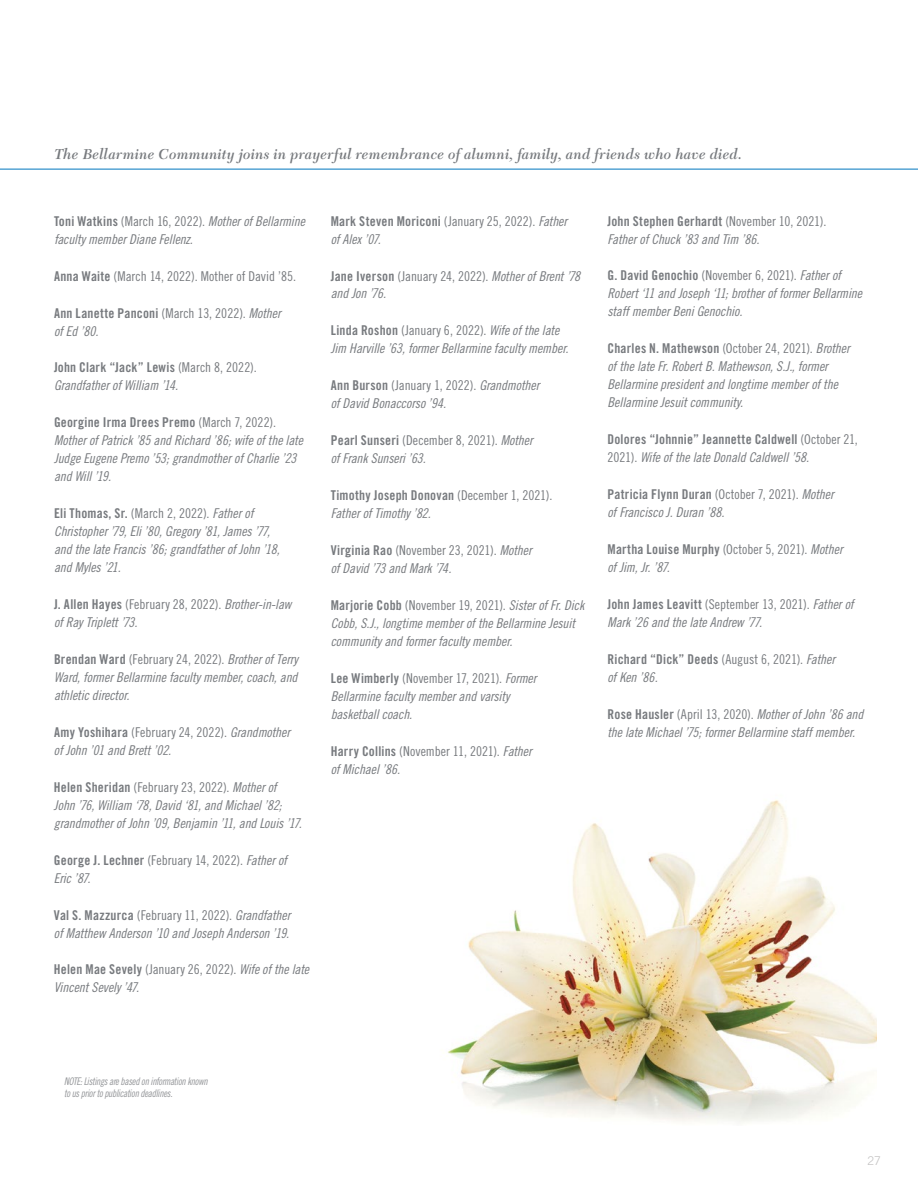
<style>
.page{position:relative;width:918px;height:1188px;background:#fff}
.page>*{position:absolute;margin:0;border:0;box-sizing:border-box;transform-origin:0 0}
.t1{font:italic 600 15px "New Caledonia LT Std";letter-spacing:.01em;color:#777a7e}
.t2{font:13.5px/18px "Trade Gothic LT Std Cn 18 Obl";letter-spacing:-.01em;color:#777a7e}
.t3{font:13.5px "Trade Gothic LT Std Cn 18";color:#777a7e}
.t4{font:13.5px "Trade Gothic LT Std Bd Cn 20";letter-spacing:.015em;color:#777a7e}
.t5{font:300 12px "Trade Gothic LT Std";color:#c0bfbf}
.t6{font:10.5px/12px "Trade Gothic LT Std Cn 18 Obl";letter-spacing:-.03em;color:#939598;scale:.9 1}
.s1{font-family:"Trade Gothic LT Std Bd Cn 20"}
.s2{font-family:"Trade Gothic LT Std Cn 18"}
.s3{font-family:"Trade Gothic LT Std Cn 18 Obl"}
</style>
<div class="page">
<img style="left:447px;top:800px;width:430px;height:323px">
<hr style="left:0;top:169px;width:918px;height:1px;background:#0077be">
<p class="t1" style="left:54px;top:146px;width:689px">The Bellarmine Community joins in prayerful remembrance of alumni, family, and friends who have died.</p>
<p class="t2" style="left:54px;top:212px;width:253px"><span class="s1">Toni Watkins</span> <span class="s2">(March 16, 2022).</span> Mother of Bellarmine faculty member Diane Fellenz.</p>
<p class="t3" style="left:54px;top:268px;width:244px"><span class="s1">Anna Waite</span> (March 14, 2022). Mother of David ’85.</p>
<p class="t4" style="left:54px;top:305px;width:229px">Ann Lanette Panconi <span class="s2">(March 13, 2022).</span> <span class="s3">Mother</span></p>
<p class="t2" style="left:54px;top:322px;width:46px">of Ed ’80.</p>
<p class="t4" style="left:54px;top:359px;width:204px">John Clark “Jack” Lewis <span class="s2">(March 8, 2022).</span></p>
<p class="t2" style="left:54px;top:377px;width:126px">Grandfather of William ’14.</p>
<p class="t4" style="left:54px;top:414px;width:224px">Georgine Irma Drees Premo <span class="s2">(March 7, 2022).</span></p>
<p class="t2" style="left:54px;top:432px;width:250px">Mother of Patrick ’85 and Richard ’86; wife of the late<br>Judge Eugene Premo ’53; grandmother of Charlie ’23 and Will ’19.</p>
<p class="t3" style="left:54px;top:505px;width:201px"><span class="s1">Eli Thomas, Sr.</span> (March 2, 2022). <span class="s3">Father of</span></p>
<p class="t2" style="left:54px;top:523px;width:227px">Christopher ’79, Eli ’80, Gregory ’81, James ’77, and the late Francis ’86; grandfather of John ’18, and Myles ’21.</p>
<p class="t3" style="left:54px;top:596px;width:239px"><span class="s1">J. Allen Hayes</span> (February 28, 2022). <span class="s3">Brother-in-law</span></p>
<p class="t2" style="left:54px;top:614px;width:85px">of Ray Triplett ’73.</p>
<p class="t3" style="left:54px;top:651px;width:246px"><span class="s1">Brendan Ward</span> (February 24, 2022). <span class="s3">Brother of Terry</span></p>
<p class="t2" style="left:54px;top:668px;width:245px">Ward, former Bellarmine faculty member, coach, and athletic director.</p>
<p class="t3" style="left:54px;top:724px;width:238px"><span class="s1">Amy Yoshihara</span> (February 24, 2022). <span class="s3">Grandmother</span></p>
<p class="t2" style="left:54px;top:741px;width:119px">of John ’01 and Brett ’02.</p>
<p class="t3" style="left:54px;top:779px;width:224px"><span class="s1">Helen Sheridan</span> (February 23, 2022). <span class="s3">Mother of</span></p>
<p class="t2" style="left:54px;top:796px;width:249px">John ’76, William ‘78, David ‘81, and Michael ’82; grandmother of John ’09, Benjamin ’11, and Louis ’17.</p>
<p class="t3" style="left:54px;top:852px;width:235px"><span class="s1">George J. Lechner</span> (February 14, 2022). <span class="s3">Father of</span></p>
<p class="t2" style="left:54px;top:869px;width:38px">Eric ’87.</p>
<p class="t3" style="left:54px;top:907px;width:238px"><span class="s1">Val S. Mazzurca</span> (February 11, 2022). <span class="s3">Grandfather</span></p>
<p class="t2" style="left:54px;top:924px;width:237px">of Matthew Anderson ’10 and Joseph Anderson ’19.</p>
<p class="t3" style="left:54px;top:962px;width:257px"><span class="s1">Helen Mae Sevely</span> (January 26, 2022). <span class="s3">Wife of the late</span></p>
<p class="t2" style="left:54px;top:979px;width:87px">Vincent Sevely ’47.</p>
<p class="t4" style="left:331px;top:213px;width:238px">Mark Steven Moriconi <span class="s2">(January 25, 2022).</span> <span class="s3">Father</span></p>
<p class="t2" style="left:331px;top:230px;width:52px">of Alex ’07.</p>
<p class="t3" style="left:331px;top:268px;width:251px"><span class="s1">Jane Iverson</span> (January 24, 2022). <span class="s3">Mother of Brent ’78</span></p>
<p class="t2" style="left:331px;top:285px;width:57px">and Jon ’76.</p>
<p class="t3" style="left:331px;top:323px;width:230px"><span class="s1">Linda Roshon</span> (January 6, 2022). <span class="s3">Wife of the late</span></p>
<p class="t2" style="left:331px;top:340px;width:239px">Jim Harville ’63, former Bellarmine faculty member.</p>
<p class="t3" style="left:331px;top:377px;width:210px"><span class="s1">Ann Burson</span> (January 1, 2022). <span class="s3">Grandmother</span></p>
<p class="t2" style="left:331px;top:395px;width:117px">of David Bonaccorso ’94.</p>
<p class="t3" style="left:331px;top:432px;width:204px"><span class="s1">Pearl Sunseri</span> (December 8, 2021). <span class="s3">Mother</span></p>
<p class="t2" style="left:331px;top:450px;width:97px">of Frank Sunseri ’63.</p>
<p class="t4" style="left:331px;top:487px;width:223px">Timothy Joseph Donovan <span class="s2">(December 1, 2021).</span></p>
<p class="t2" style="left:331px;top:505px;width:101px">Father of Timothy ’82.</p>
<p class="t3" style="left:331px;top:542px;width:203px"><span class="s1">Virginia Rao</span> (November 23, 2021). <span class="s3">Mother</span></p>
<p class="t2" style="left:331px;top:559px;width:122px">of David ’73 and Mark ’74.</p>
<p class="t3" style="left:331px;top:597px;width:255px"><span class="s1">Marjorie Cobb</span> (November 19, 2021). <span class="s3">Sister of Fr. Dick</span></p>
<p class="t2" style="left:331px;top:614px;width:246px">Cobb, S.J., longtime member of the Bellarmine Jesuit community and former faculty member.</p>
<p class="t3" style="left:331px;top:670px;width:207px"><span class="s1">Lee Wimberly</span> (November 17, 2021). <span class="s3">Former</span></p>
<p class="t2" style="left:331px;top:687px;width:180px">Bellarmine faculty member and varsity basketball coach.</p>
<p class="t3" style="left:331px;top:743px;width:203px"><span class="s1">Harry Collins</span> (November 11, 2021). <span class="s3">Father</span></p>
<p class="t2" style="left:331px;top:760px;width:71px">of Michael ’86.</p>
<p class="t4" style="left:607px;top:213px;width:220px">John Stephen Gerhardt <span class="s2">(November 10, 2021).</span></p>
<p class="t2" style="left:607px;top:230px;width:153px">Father of Chuck ’83 and Tim ’86.</p>
<p class="t3" style="left:607px;top:268px;width:235px"><span class="s1">G. David Genochio</span> (November 6, 2021). <span class="s3">Father of</span></p>
<p class="t2" style="left:607px;top:285px;width:256px">Robert ‘11 and Joseph ‘11; brother of former Bellarmine staff member Beni Genochio.</p>
<p class="t4" style="left:607px;top:340px;width:244px">Charles N. Mathewson <span class="s2">(October 24, 2021).</span> <span class="s3">Brother</span></p>
<p class="t2" style="left:607px;top:358px;width:232px">of the late Fr. Robert B. Mathewson, S.J., former<br>Bellarmine president and longtime member of the<br>Bellarmine Jesuit community.</p>
<p class="t4" style="left:607px;top:431px;width:252px">Dolores “Johnnie” Jeannette Caldwell <span class="s2">(October 21,</span></p>
<p class="t2" style="left:607px;top:449px;width:203px"><span class="s2">2021).</span> Wife of the late Donald Caldwell ’58.</p>
<p class="t4" style="left:607px;top:486px;width:228px">Patricia Flynn Duran <span class="s2">(October 7, 2021).</span> <span class="s3">Mother</span></p>
<p class="t2" style="left:607px;top:504px;width:119px">of Francisco J. Duran ’88.</p>
<p class="t4" style="left:607px;top:541px;width:237px">Martha Louise Murphy <span class="s2">(October 5, 2021).</span> <span class="s3">Mother</span></p>
<p class="t2" style="left:607px;top:558px;width:64px">of Jim, Jr. ’87.</p>
<p class="t3" style="left:607px;top:596px;width:248px"><span class="s1">John James Leavitt</span> (September 13, 2021). <span class="s3">Father of</span></p>
<p class="t2" style="left:607px;top:613px;width:156px">Mark ’26 and the late Andrew ’77.</p>
<p class="t4" style="left:607px;top:651px;width:229px">Richard “Dick” Deeds <span class="s2">(August 6, 2021).</span> <span class="s3">Father</span></p>
<p class="t2" style="left:607px;top:668px;width:52px">of Ken ’86.</p>
<p class="t2" style="left:607px;top:705px;width:257px"><span class="s1">Rose Hausler</span> <span class="s2">(April 13, 2020).</span> Mother of John ’86 and the late Michael ’75; former Bellarmine staff member.</p>
<p class="t6" style="left:64px;top:1075px;width:161px">NOTE: Listings are based on information known to us prior to publication deadlines.</p>
<p class="t5" style="left:868px;top:1153px;width:15px">27</p>
</div>
